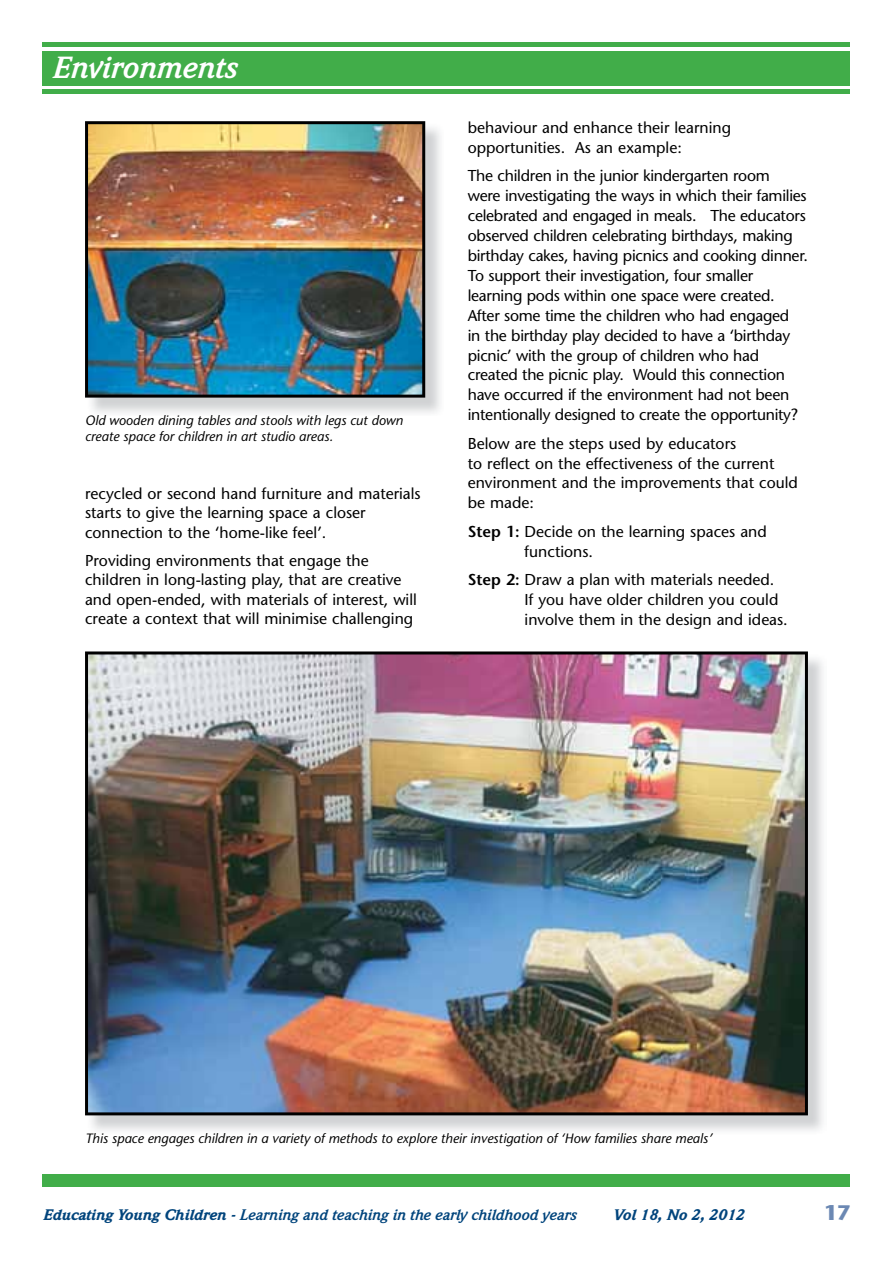
<style>
.page{position:relative;width:893px;height:1263px;background:#fff}
.page>*{position:absolute;margin:0;border:0;box-sizing:border-box;transform-origin:0 0}
.t1{font:italic 700 30px "Weidemann";color:#fff}
.t2{font:700 21px "Stone Sans";color:#6b88b3}
.t3{font:15.75px/20px "Stone Sans";color:#000}
.t4{font:15.75px/20px "Stone Sans";letter-spacing:-.02em;color:#000}
.t5{font:italic 700 15px "Weidemann";color:#00447c}
.t6{font:italic 900 15px "Weidemann";color:#00447c}
.t7{font:italic 13.5px/16.5px "Stone Sans";color:#000}
.s1{font-weight:600}
.s2{font-weight:900}
</style>
<div class="page">
<div style="left:43px;top:1174px;width:807px;height:12px;background:#41ad49"></div>
<div style="left:43px;top:51px;width:807px;height:34px;background:#41ad49"></div>
<hr style="left:43px;top:43px;width:807px;height:4px;background:#41ad49">
<div style="left:43px;top:89px;width:807px;height:5px;background:#41ad49"></div>
<img style="left:85px;top:651px;width:723px;height:464px">
<img style="left:91px;top:124px;width:349px;height:289px">
<img style="left:85px;top:121px;width:340px;height:277px">
<h1 class="t1" style="left:51px;top:50px;width:186px">Environments</h1>
<p class="t7" style="left:85px;top:412px;width:319px">Old wooden dining tables and stools with legs cut down create space for children in art studio areas.</p>
<p class="t3" style="left:85px;top:483px;width:337px;line-height:19.5px">recycled or second hand furniture and materials starts to give the learning space a closer connection to the ‘home-like feel’.</p>
<p class="t3" style="left:85px;top:550px;width:333px;line-height:19.5px">Providing environments that engage the children in long-lasting play, that are creative and open-ended, with materials of interest, will create a context that will minimise challenging</p>
<p class="t3" style="left:468px;top:118px;width:265px">behaviour and enhance their learning opportunities. As an example:</p>
<p class="t4" style="left:468px;top:166px;width:342px">The children in the junior kindergarten room<br>were investigating the ways in which their families celebrated and engaged in meals. The educators observed children celebrating birthdays, making birthday cakes, having picnics and cooking dinner.<br>To support their investigation, four smaller learning pods within one space were created.<br>After some time the children who had engaged<br>in the birthday play decided to have a ‘birthday picnic’ with the group of children who had created the picnic play. Would this connection have occurred if the environment had not been intentionally designed to create the opportunity?</p>
<p class="t3" style="left:468px;top:433px;width:332px">Below are the steps used by educators<br>to reflect on the effectiveness of the current environment and the improvements that could be made:</p>
<p class="t3" style="left:525px;top:521px;width:244px;text-indent:-57px"><span class="s1">Step 1:</span> Decide on the learning spaces and functions.</p>
<p class="t3" style="left:525px;top:570px;width:265px;text-indent:-57px"><span class="s1">Step 2:</span> Draw a plan with materials needed.<br>If you have older children you could involve them in the design and ideas.</p>
<p class="t7" style="left:85px;top:1129px;width:628px">This space engages children in a variety of methods to explore their investigation of ‘How families share meals’</p>
<p class="t5" style="left:43px;top:1206px;width:535px"><span class="s2">Educating Young Children -</span> Learning and teaching in the early childhood years</p>
<p class="t6" style="left:613px;top:1206px;width:133px">Vol 18, No 2, 2012</p>
<h2 class="t2" style="left:824px;top:1200px;width:28px">17</h2>
</div>
